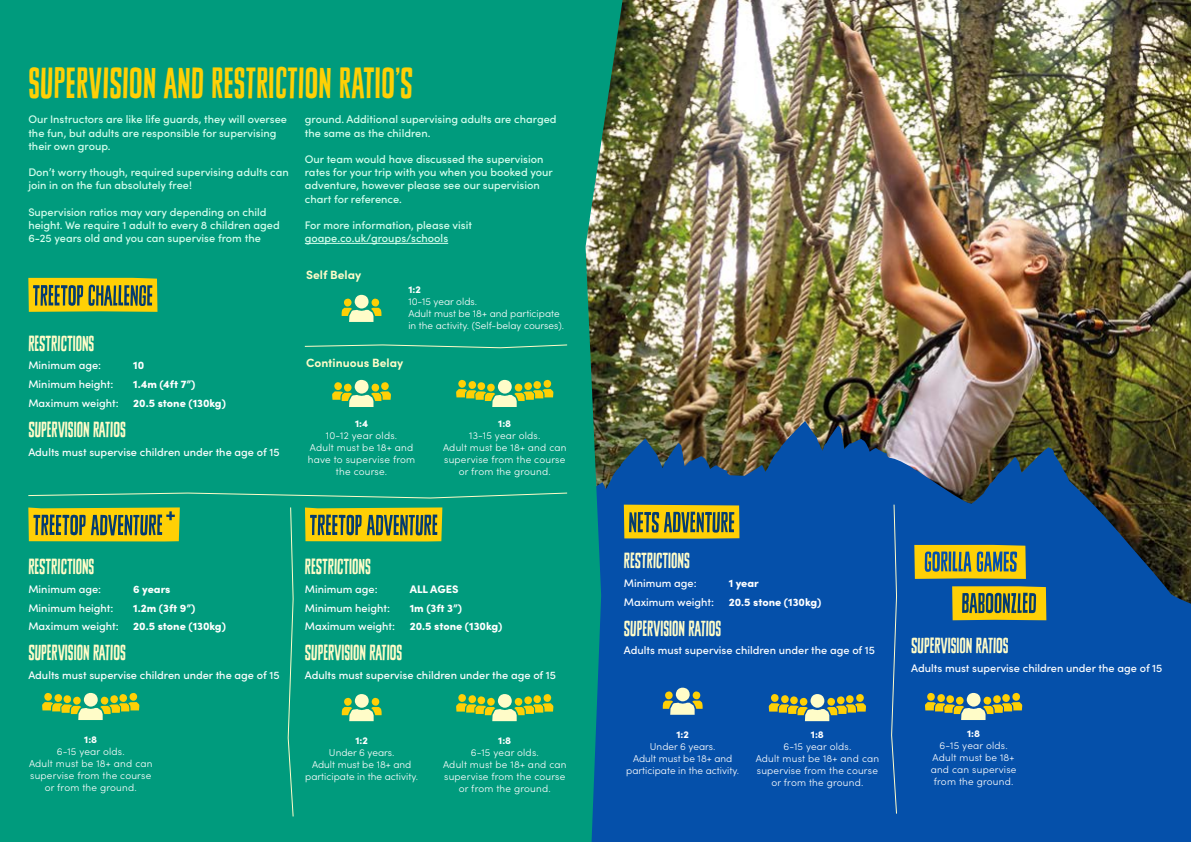
<style>
.page{position:relative;width:1191px;height:842px;background:#fff}
.page>*{position:absolute;margin:0;border:0;box-sizing:border-box;transform-origin:0 0}
.t1{font:40px "Sheldon";letter-spacing:.01em;color:#ffd005}
.t2{font:20px "Sheldon";color:#fffcc8}
.t3{font:700 12px "Sofia Pro";color:#fffcc8}
.t4{font:500 11px/13.2px "Sofia Pro";color:#d7ffee}
.t5{font:500 11px "Sofia Pro";color:#fff}
.t6{font:900 11px "Sofia Pro";color:#fff}
.t7{font:300 10px/12px "Sofia Pro";letter-spacing:.02em;color:#fff;text-align:center}
.t8{font:300 10px/12px "Sofia Pro";color:#fff;text-align:center}
.t9{font:900 10px "Sofia Pro";color:#fff}
</style>
<div class="page">
<img style="left:622px;top:0;width:569px;height:421px">
<svg style="left:622px;top:421px;width:569px;height:421px;background:#104f98"></svg>
<div style="left:0;top:0;width:622px;height:842px;background:#009b7d"></div>
<hr style="left:305px;top:243px;width:143px;height:1px;background:#d7ffee">
<svg style="left:354px;top:295px;width:15px;height:14px"></svg>
<svg style="left:341px;top:298px;width:40px;height:24px"></svg>
<svg style="left:354px;top:380px;width:15px;height:14px"></svg>
<svg style="left:332px;top:384px;width:59px;height:23px"></svg>
<svg style="left:456px;top:381px;width:97px;height:26px;background:#85bd5d"></svg>
<svg style="left:28px;top:278px;width:129px;height:34px;background:#b1a325"></svg>
<svg style="left:304px;top:344px;width:263px;height:4px"></svg>
<svg style="left:28px;top:492px;width:539px;height:6px;background:#29aa89"></svg>
<svg style="left:288px;top:507px;width:6px;height:310px;background:#2aaa89"></svg>
<svg style="left:891px;top:504px;width:6px;height:310px;background:#2e6cae"></svg>
<svg style="left:42px;top:694px;width:97px;height:26px;background:#85bd5d"></svg>
<svg style="left:28px;top:507px;width:152px;height:34px;background:#b1a526"></svg>
<svg style="left:305px;top:507px;width:137px;height:34px;background:#ada227"></svg>
<svg style="left:456px;top:695px;width:97px;height:26px;background:#85bd5d"></svg>
<svg style="left:768px;top:695px;width:98px;height:26px;background:#869973"></svg>
<svg style="left:925px;top:694px;width:97px;height:26px;background:#879a72"></svg>
<div style="left:355px;top:694px;width:14px;height:14px;background:#fffcc8;border-radius:50%"></div>
<svg style="left:342px;top:698px;width:40px;height:23px"></svg>
<div style="left:675px;top:688px;width:15px;height:13px;background:#fffcc8;border-radius:50%"></div>
<svg style="left:662px;top:691px;width:40px;height:24px"></svg>
<svg style="left:624px;top:505px;width:115px;height:34px;background:#afa127"></svg>
<svg style="left:914px;top:545px;width:112px;height:34px;background:#b7ab34"></svg>
<svg style="left:952px;top:586px;width:94px;height:34px;background:#b4a425"></svg>
<h1 class="t1" style="left:28px;top:59px;width:60px">SUPERVISIO</h1>
<h1 class="t1" style="left:143px;top:59px;width:270px">N AND RESTRICTION RATIO’S</h1>
<p class="t4" style="left:28px;top:112px;width:260px">Our Instructors are like life guards, they will oversee the fun, but adults are responsible for supervising their own group.</p>
<p class="t4" style="left:28px;top:165px;width:262px">Don’t worry though, required supervising adults can join in on the fun absolutely free!</p>
<p class="t4" style="left:28px;top:205px;width:253px">Supervision ratios may vary depending on child height. We require 1 adult to every 8 children aged<br>6-25 years old and you can supervise from the</p>
<p class="t4" style="left:305px;top:112px;width:253px">ground. Additional supervising adults are charged the same as the children.</p>
<p class="t4" style="left:305px;top:152px;width:249px">Our team would have discussed the supervision rates for your trip with you when you booked your adventure, however please see our supervision chart for reference.</p>
<p class="t4" style="left:305px;top:218px;width:169px">For more information, please visit goape.co.uk/groups/schools</p>
<h2 class="t2" style="left:28px;top:331px;width:67px">RESTRICTIONS</h2>
<p class="t5" style="left:28px;top:357px;width:74px">Minimum age:</p>
<p class="t6" style="left:133px;top:357px;width:12px">10</p>
<p class="t5" style="left:28px;top:376px;width:87px">Minimum height:</p>
<p class="t6" style="left:133px;top:376px;width:64px">1.4m (4ft 7”)</p>
<p class="t5" style="left:28px;top:395px;width:92px">Maximum weight:</p>
<p class="t6" style="left:133px;top:395px;width:94px">20.5 stone (130kg)</p>
<h2 class="t2" style="left:28px;top:417px;width:99px">SUPERVISION RATIOS</h2>
<p class="t5" style="left:28px;top:444px;width:253px">Adults must supervise children under the age of 15</p>
<p class="t3" style="left:306px;top:265px;width:57px">Self Belay</p>
<p class="t9" style="left:408px;top:282px;width:14px">1:2</p>
<p class="t8" style="left:408px;top:295px;width:157px;text-align:left">10-15 year olds.<br>Adult must be 18+ and participate in the activity. (Self-belay courses).</p>
<p class="t3" style="left:306px;top:354px;width:99px">Continuous Belay</p>
<p class="t9" style="left:355px;top:415px;width:15px">1:4</p>
<p class="t7" style="left:308px;top:429px;width:109px">10-12 year olds.<br>Adult must be 18+ and have to supervise from the course.</p>
<p class="t9" style="left:498px;top:415px;width:14px">1:8</p>
<p class="t7" style="left:443px;top:429px;width:125px">13-15 year olds.<br>Adult must be 18+ and can supervise from the course or from the ground.</p>
<h2 class="t2" style="left:28px;top:554px;width:67px">RESTRICTIONS</h2>
<p class="t5" style="left:28px;top:581px;width:74px">Minimum age:</p>
<p class="t6" style="left:133px;top:580px;width:39px">6 years</p>
<p class="t5" style="left:28px;top:599px;width:87px">Minimum height:</p>
<p class="t6" style="left:133px;top:599px;width:63px">1.2m (3ft 9”)</p>
<p class="t5" style="left:28px;top:618px;width:92px">Maximum weight:</p>
<p class="t6" style="left:133px;top:618px;width:94px">20.5 stone (130kg)</p>
<h2 class="t2" style="left:28px;top:641px;width:99px">SUPERVISION RATIOS</h2>
<p class="t5" style="left:28px;top:667px;width:253px">Adults must supervise children under the age of 15</p>
<p class="t9" style="left:84px;top:731px;width:14px">1:8</p>
<p class="t7" style="left:29px;top:745px;width:125px">6-15 year olds.<br>Adult must be 18+ and can supervise from the course or from the ground.</p>
<h2 class="t2" style="left:305px;top:554px;width:67px">RESTRICTIONS</h2>
<p class="t5" style="left:305px;top:581px;width:74px">Minimum age:</p>
<p class="t6" style="left:410px;top:580px;width:50px">ALL AGES</p>
<p class="t5" style="left:305px;top:599px;width:87px">Minimum height:</p>
<p class="t6" style="left:410px;top:599px;width:54px">1m (3ft 3”)</p>
<p class="t5" style="left:305px;top:618px;width:92px">Maximum weight:</p>
<p class="t6" style="left:410px;top:618px;width:94px">20.5 stone (130kg)</p>
<h2 class="t2" style="left:305px;top:641px;width:99px">SUPERVISION RATIOS</h2>
<p class="t5" style="left:305px;top:667px;width:253px">Adults must supervise children under the age of 15</p>
<p class="t9" style="left:355px;top:732px;width:14px">1:2</p>
<p class="t8" style="left:305px;top:746px;width:114px">Under 6 years.<br>Adult must be 18+ and participate in the activity.</p>
<p class="t9" style="left:498px;top:732px;width:14px">1:8</p>
<p class="t7" style="left:443px;top:746px;width:125px">6-15 year olds.<br>Adult must be 18+ and can supervise from the course or from the ground.</p>
<h2 class="t2" style="left:624px;top:549px;width:67px">RESTRICTIONS</h2>
<p class="t5" style="left:624px;top:575px;width:74px">Minimum age:</p>
<p class="t6" style="left:729px;top:574px;width:32px">1 year</p>
<p class="t5" style="left:624px;top:594px;width:92px">Maximum weight:</p>
<p class="t6" style="left:729px;top:593px;width:94px">20.5 stone (130kg)</p>
<h2 class="t2" style="left:624px;top:616px;width:99px">SUPERVISION RATIOS</h2>
<p class="t5" style="left:624px;top:642px;width:253px">Adults must supervise children under the age of 15</p>
<h2 class="t2" style="left:911px;top:633px;width:99px">SUPERVISION RATIOS</h2>
<p class="t5" style="left:911px;top:660px;width:253px">Adults must supervise children under the age of 15</p>
<p class="t9" style="left:676px;top:726px;width:14px">1:2</p>
<p class="t8" style="left:626px;top:739px;width:114px">Under 6 years.<br>Adult must be 18+ and participate in the activity.</p>
<p class="t9" style="left:811px;top:726px;width:14px">1:8</p>
<p class="t7" style="left:755px;top:739px;width:125px">6-15 year olds.<br>Adult must be 18+ and can supervise from the course or from the ground.</p>
<p class="t9" style="left:967px;top:726px;width:14px">1:8</p>
<p class="t7" style="left:930px;top:739px;width:87px">6-15 year olds.<br>Adult must be 18+ and can supervise from the ground.</p>
</div>
